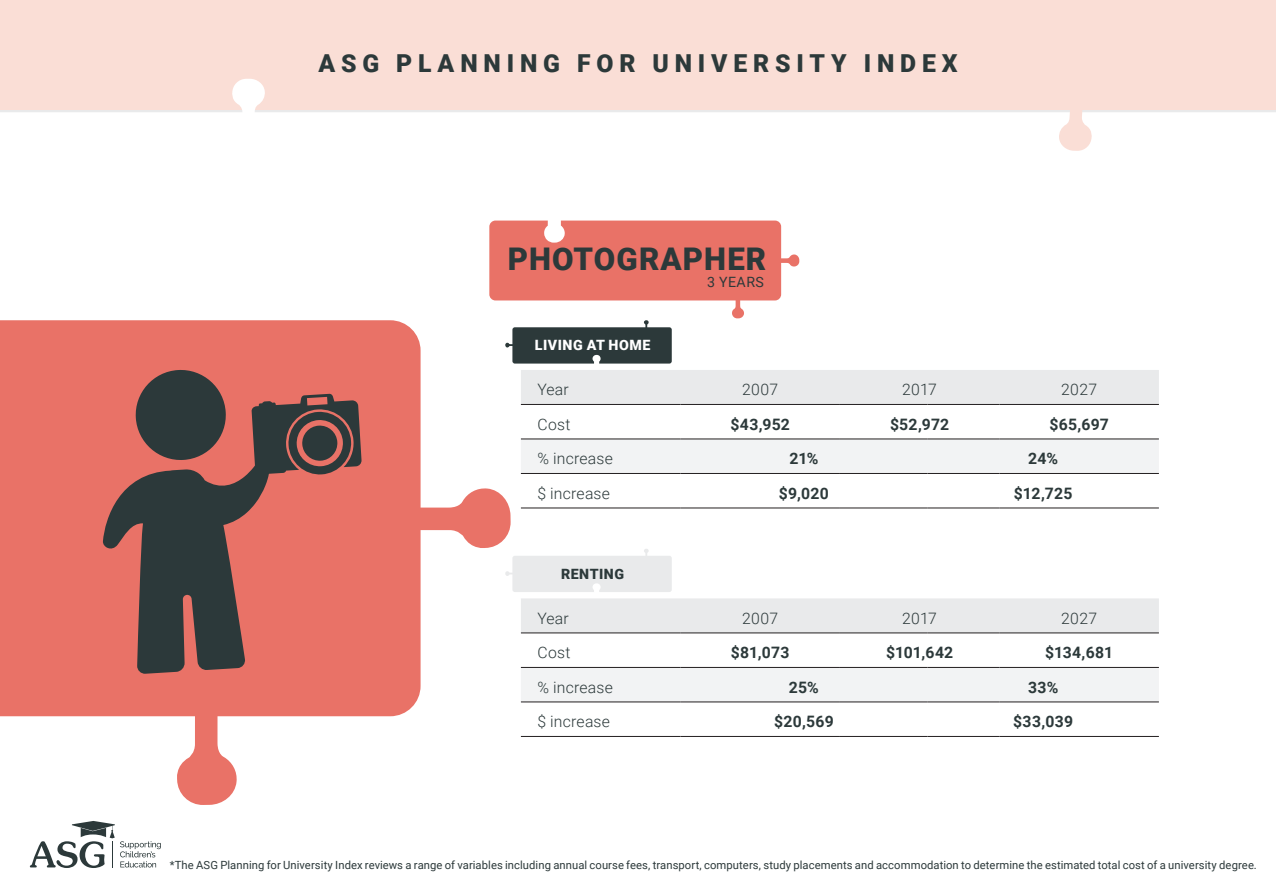
<style>
.page{position:relative;width:1276px;height:893px;background:#fff}
.page>*{position:absolute;margin:0;border:0;box-sizing:border-box;transform-origin:0 0}
.t1{font:900 31.28px "Roboto";letter-spacing:.035em;color:#2c393a}
.t2{font:900 24.75px "Roboto";letter-spacing:.235em;color:#2c393a}
.t3{font:700 15.75px "Roboto";letter-spacing:.015em;color:#2c393a}
.t4{font:300 15.75px "Roboto";letter-spacing:.015em;color:#2c393a}
.t5{font:900 14.17px "Roboto";letter-spacing:.035em;color:#fff}
.t6{font:900 14.17px "Roboto";letter-spacing:.035em;color:#2c393a}
.t7{font:14.17px "Roboto";letter-spacing:.035em;color:#2c393a}
.t8{font:11.25px "Roboto";letter-spacing:.005em;color:#2c393a}
</style>
<div class="page">
<svg style="left:30px;top:821px;width:131px;height:47px"></svg>
<div style="left:0;top:0;width:1276px;height:112px;background:#faded6"></div>
<svg style="left:231px;top:79px;width:34px;height:33px"></svg>
<svg style="left:1058px;top:94px;width:35px;height:57px"></svg>
<svg style="left:489px;top:221px;width:310px;height:143px"></svg>
<svg style="left:511px;top:549px;width:161px;height:43px"></svg>
<div style="left:521px;top:370px;width:638px;height:34px;background:#e9eaeb"></div>
<div style="left:521px;top:440px;width:638px;height:33px;background:#f2f3f4"></div>
<hr style="left:521px;top:404px;width:159px;height:1px;background:#231f20">
<hr style="left:680px;top:404px;width:160px;height:1px;background:#231f20">
<hr style="left:840px;top:404px;width:87px;height:1px;background:#231f20">
<hr style="left:927px;top:404px;width:72px;height:1px;background:#231f20">
<hr style="left:999px;top:404px;width:160px;height:1px;background:#231f20">
<hr style="left:521px;top:439px;width:159px;height:1px;background:#231f20">
<hr style="left:680px;top:439px;width:160px;height:1px;background:#231f20">
<hr style="left:840px;top:439px;width:87px;height:1px;background:#231f20">
<hr style="left:927px;top:439px;width:72px;height:1px;background:#231f20">
<hr style="left:999px;top:439px;width:160px;height:1px;background:#231f20">
<hr style="left:521px;top:473px;width:159px;height:1px;background:#231f20">
<hr style="left:680px;top:473px;width:160px;height:1px;background:#231f20">
<hr style="left:840px;top:473px;width:87px;height:1px;background:#231f20">
<hr style="left:927px;top:473px;width:72px;height:1px;background:#231f20">
<hr style="left:999px;top:473px;width:160px;height:1px;background:#231f20">
<hr style="left:521px;top:508px;width:159px;height:1px;background:#231f20">
<hr style="left:680px;top:508px;width:160px;height:1px;background:#231f20">
<hr style="left:840px;top:508px;width:87px;height:1px;background:#231f20">
<hr style="left:927px;top:508px;width:72px;height:1px;background:#231f20">
<hr style="left:999px;top:508px;width:160px;height:1px;background:#231f20">
<div style="left:521px;top:598px;width:638px;height:34px;background:#e9eaeb"></div>
<div style="left:521px;top:668px;width:638px;height:33px;background:#f2f3f4"></div>
<hr style="left:521px;top:632px;width:159px;height:1px;background:#231f20">
<hr style="left:680px;top:632px;width:160px;height:1px;background:#231f20">
<hr style="left:840px;top:632px;width:87px;height:1px;background:#231f20">
<hr style="left:927px;top:632px;width:72px;height:1px;background:#231f20">
<hr style="left:999px;top:632px;width:160px;height:1px;background:#231f20">
<hr style="left:521px;top:667px;width:159px;height:1px;background:#231f20">
<hr style="left:680px;top:667px;width:160px;height:1px;background:#231f20">
<hr style="left:840px;top:667px;width:87px;height:1px;background:#231f20">
<hr style="left:927px;top:667px;width:72px;height:1px;background:#231f20">
<hr style="left:999px;top:667px;width:160px;height:1px;background:#231f20">
<hr style="left:521px;top:701px;width:159px;height:1px;background:#231f20">
<hr style="left:680px;top:701px;width:160px;height:1px;background:#231f20">
<hr style="left:840px;top:701px;width:87px;height:1px;background:#231f20">
<hr style="left:927px;top:701px;width:72px;height:1px;background:#231f20">
<hr style="left:999px;top:701px;width:160px;height:1px;background:#231f20">
<hr style="left:521px;top:736px;width:159px;height:1px;background:#231f20">
<hr style="left:680px;top:736px;width:160px;height:1px;background:#231f20">
<hr style="left:840px;top:736px;width:87px;height:1px;background:#231f20">
<hr style="left:927px;top:736px;width:72px;height:1px;background:#231f20">
<hr style="left:999px;top:736px;width:160px;height:1px;background:#231f20">
<svg style="left:0;top:320px;width:511px;height:485px;fill:#e97267"></svg>
<svg style="left:102px;top:368px;width:260px;height:306px;background:#9b5a54"></svg>
<p class="t2" style="left:318px;top:46px;width:640px">ASG PLANNING FOR UNIVERSITY INDEX</p>
<p class="t1" style="left:508px;top:237px;width:260px">PHOTOGRAPHER</p>
<p class="t5" style="left:535px;top:335px;width:117px">LIVING AT HOME</p>
<p class="t7" style="left:707px;top:272px;width:58px">3 YEARS</p>
<p class="t4" style="left:537px;top:379px;width:33px">Year</p>
<p class="t4" style="left:742px;top:379px;width:37px">2007</p>
<p class="t4" style="left:902px;top:379px;width:36px">2017</p>
<p class="t4" style="left:1061px;top:379px;width:37px">2027</p>
<p class="t4" style="left:537px;top:413px;width:34px">Cost</p>
<p class="t3" style="left:730px;top:413px;width:61px">$43,952</p>
<p class="t3" style="left:890px;top:413px;width:61px">$52,972</p>
<p class="t3" style="left:1049px;top:413px;width:61px">$65,697</p>
<p class="t4" style="left:537px;top:448px;width:77px">% increase</p>
<p class="t3" style="left:789px;top:448px;width:30px">21%</p>
<p class="t3" style="left:1028px;top:448px;width:31px">24%</p>
<p class="t4" style="left:537px;top:482px;width:74px">$ increase</p>
<p class="t3" style="left:779px;top:482px;width:52px">$9,020</p>
<p class="t3" style="left:1014px;top:482px;width:60px">$12,725</p>
<p class="t6" style="left:561px;top:564px;width:65px">RENTING</p>
<p class="t4" style="left:537px;top:607px;width:33px">Year</p>
<p class="t4" style="left:742px;top:607px;width:37px">2007</p>
<p class="t4" style="left:902px;top:607px;width:36px">2017</p>
<p class="t4" style="left:1061px;top:607px;width:37px">2027</p>
<p class="t4" style="left:537px;top:642px;width:34px">Cost</p>
<p class="t3" style="left:731px;top:642px;width:60px">$81,073</p>
<p class="t3" style="left:886px;top:642px;width:69px">$101,642</p>
<p class="t3" style="left:1045px;top:642px;width:69px">$134,681</p>
<p class="t4" style="left:537px;top:676px;width:77px">% increase</p>
<p class="t3" style="left:789px;top:676px;width:32px">25%</p>
<p class="t3" style="left:1028px;top:676px;width:32px">33%</p>
<p class="t4" style="left:537px;top:711px;width:74px">$ increase</p>
<p class="t3" style="left:774px;top:711px;width:61px">$20,569</p>
<p class="t3" style="left:1013px;top:711px;width:61px">$33,039</p>
<p class="t8" style="left:170px;top:857px;width:1088px">*The ASG Planning for University Index reviews a range of variables including annual course fees, transport, computers, study placements and accommodation to determine the estimated total cost of a university degree.</p>
</div>
